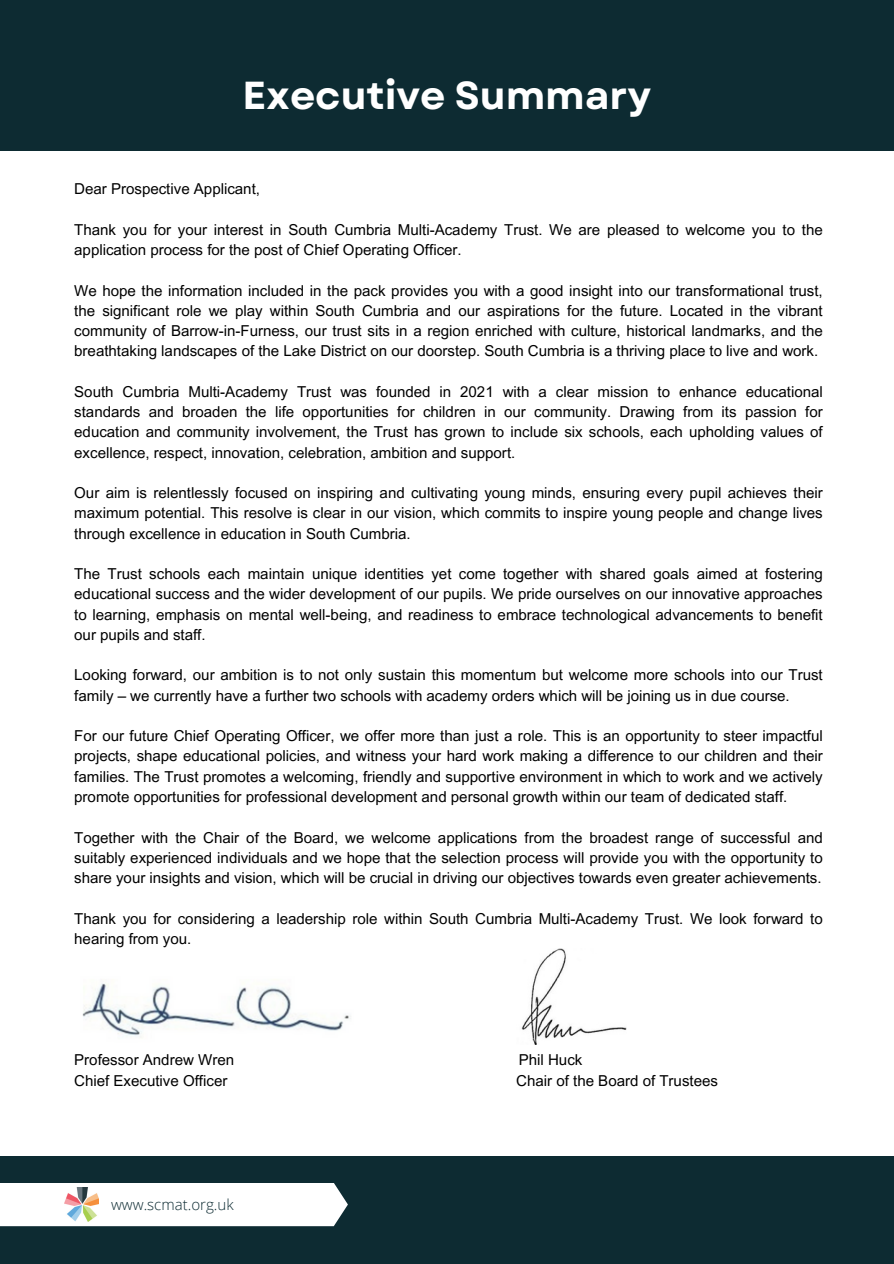
<style>
.page{position:relative;width:894px;height:1264px;background:#fff}
.page>*{position:absolute;margin:0;border:0;box-sizing:border-box;transform-origin:0 0}
.t1{font:700 39px "Garet";color:#fff}
.t2{font:15px/20.2px "Arial MT Pro";color:#000;text-align:justify}
.t3{font:300 15px "Open Sans";color:#0d2b32}
</style>
<div class="page">
<div style="left:0;top:0;width:893px;height:150px;background:#0d2b32"></div>
<div style="left:0;top:1156px;width:893px;height:107px;background:#0d2b32"></div>
<div style="left:0;top:1183px;width:348px;height:43px;background:#fff"></div>
<img style="left:82px;top:983px;width:269px;height:54px">
<img style="left:65px;top:1187px;width:34px;height:34px">
<img style="left:521px;top:948px;width:105px;height:96px">
<p class="t1" style="left:242px;top:67px;width:410px">Executive Summary</p>
<h1 class="t2" style="left:74px;top:181px;width:187px">Dear Prospective Applicant,</h1>
<p class="t2" style="left:74px;top:221px;width:749px">Thank you for your interest in South Cumbria Multi-Academy Trust. We are pleased to welcome you to the application process for the post of Chief Operating Officer.</p>
<p class="t2" style="left:74px;top:282px;width:749px">We hope the information included in the pack provides you with a good insight into our transformational trust, the significant role we play within South Cumbria and our aspirations for the future. Located in the vibrant community of Barrow-in-Furness, our trust sits in a region enriched with culture, historical landmarks, and the breathtaking landscapes of the Lake District on our doorstep. South Cumbria is a thriving place to live and work.</p>
<p class="t2" style="left:74px;top:383px;width:749px">South Cumbria Multi-Academy Trust was founded in 2021 with a clear mission to enhance educational standards and broaden the life opportunities for children in our community. Drawing from its passion for education and community involvement, the Trust has grown to include six schools, each upholding values of excellence, respect, innovation, celebration, ambition and support.</p>
<p class="t2" style="left:74px;top:484px;width:749px">Our aim is relentlessly focused on inspiring and cultivating young minds, ensuring every pupil achieves their maximum potential. This resolve is clear in our vision, which commits to inspire young people and change lives through excellence in education in South Cumbria.</p>
<p class="t2" style="left:74px;top:565px;width:749px">The Trust schools each maintain unique identities yet come together with shared goals aimed at fostering educational success and the wider development of our pupils. We pride ourselves on our innovative approaches to learning, emphasis on mental well-being, and readiness to embrace technological advancements to benefit our pupils and staff.</p>
<p class="t2" style="left:74px;top:667px;width:749px">Looking forward, our ambition is to not only sustain this momentum but welcome more schools into our Trust family – we currently have a further two schools with academy orders which will be joining us in due course.</p>
<p class="t2" style="left:74px;top:727px;width:749px">For our future Chief Operating Officer, we offer more than just a role. This is an opportunity to steer impactful projects, shape educational policies, and witness your hard work making a difference to our children and their families. The Trust promotes a welcoming, friendly and supportive environment in which to work and we actively promote opportunities for professional development and personal growth within our team of dedicated staff.</p>
<p class="t2" style="left:74px;top:829px;width:749px">Together with the Chair of the Board, we welcome applications from the broadest range of successful and suitably experienced individuals and we hope that the selection process will provide you with the opportunity to share your insights and vision, which will be crucial in driving our objectives towards even greater achievements.</p>
<p class="t2" style="left:74px;top:910px;width:749px">Thank you for considering a leadership role within South Cumbria Multi-Academy Trust. We look forward to hearing from you.</p>
<p class="t2" style="left:74px;top:1051px;width:161px">Professor Andrew Wren</p>
<p class="t2" style="left:518px;top:1051px;width:65px">Phil Huck</p>
<p class="t2" style="left:74px;top:1072px;width:155px">Chief Executive Officer</p>
<p class="t2" style="left:516px;top:1072px;width:203px">Chair of the Board of Trustees</p>
<p class="t3" style="left:111px;top:1194px;width:124px">www.scmat.org.uk</p>
</div>
